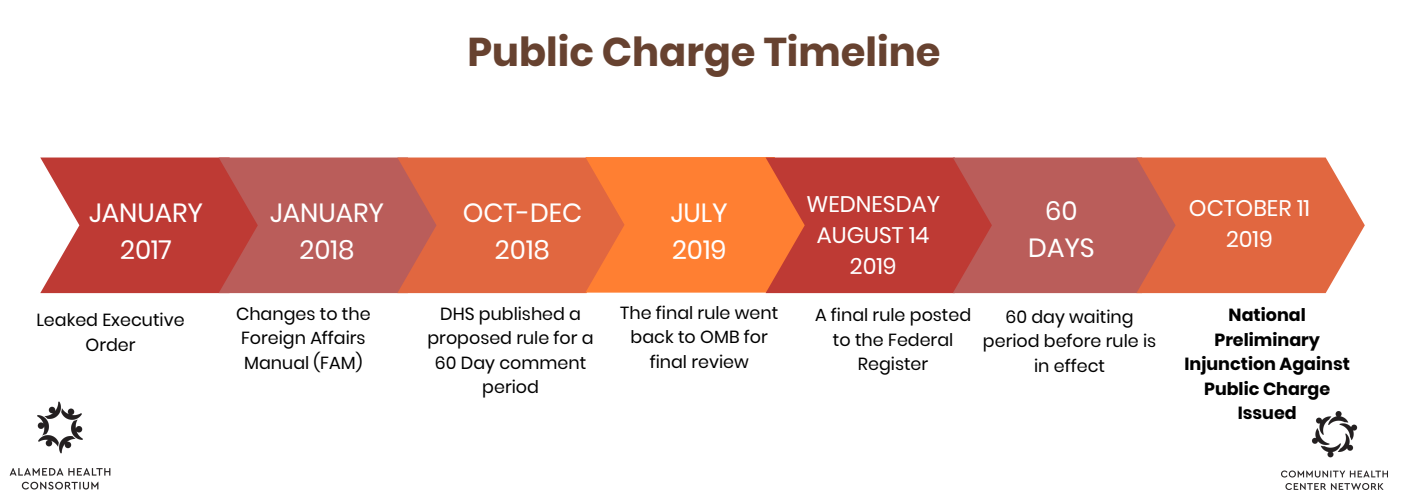
<style>
.page{position:relative;width:1407px;height:495px;background:#fff}
.page>*{position:absolute;margin:0;border:0;box-sizing:border-box;transform-origin:0 0}
.t1{font:700 40px "Poppins";color:#674230}
.t2{font:26.25px/36.8px "Poppins";color:#fff;text-align:center}
.t3{font:22.5px/31px "Poppins";color:#fff;text-align:center}
.t4{font:700 22.5px "Poppins";color:#fff}
.t5{font:17.5px/24.4px "Poppins";color:#000;text-align:center}
.t6{font:700 17.5px/24.4px "Poppins";color:#000;text-align:center}
</style>
<div class="page">
<img style="left:10px;top:401px;width:100px;height:88px">
<img style="left:1281px;top:411px;width:105px;height:78px">
<svg style="left:40px;top:157px;width:179px;height:136px;background:#c5504b"></svg>
<svg style="left:219px;top:157px;width:178px;height:136px;background:#ba5956"></svg>
<svg style="left:397px;top:157px;width:228px;height:136px;background:#dc6643"></svg>
<svg style="left:585px;top:157px;width:180px;height:135px;background:#fb7c33"></svg>
<svg style="left:765px;top:157px;width:187px;height:136px;background:#c54234"></svg>
<svg style="left:952px;top:157px;width:184px;height:136px;background:#ba5956"></svg>
<svg style="left:1136px;top:157px;width:228px;height:136px;background:#e07352"></svg>
<h1 class="t1" style="left:467px;top:24px;width:474px">Public Charge Timeline</h1>
<h2 class="t2" style="left:89px;top:194px;width:115px">JANUARY<br>2017</h2>
<h2 class="t2" style="left:270px;top:194px;width:115px">JANUARY<br>2018</h2>
<h2 class="t2" style="left:462px;top:194px;width:121px">OCT-DEC<br>2018</h2>
<h2 class="t2" style="left:670px;top:194px;width:59px;text-align:left">JULY<br>2019</h2>
<p class="t3" style="left:806px;top:188px;width:135px">WEDNESDAY<br>AUGUST 14<br>2019</p>
<h2 class="t2" style="left:1028px;top:192px;width:68px">60<br>DAYS</h2>
<p class="t3" style="left:1188px;top:192px;width:122px">OCTOBER 11<br>2019</p>
<p class="t5" style="left:36px;top:307px;width:150px">Leaked Executive<br>Order</p>
<p class="t5" style="left:236px;top:301px;width:136px;text-align:left">Changes to the<br>Foreign Affairs<br>Manual (FAM)</p>
<p class="t5" style="left:427px;top:301px;width:168px">DHS published a proposed rule for a<br>60 Day comment period</p>
<p class="t5" style="left:620px;top:300px;width:159px">The final rule went back to OMB for final review</p>
<p class="t5" style="left:815px;top:303px;width:158px">A final rule posted to the Federal<br>Register</p>
<p class="t5" style="left:982px;top:304px;width:175px">60 day waiting period before rule is in effect</p>
<p class="t6" style="left:1184px;top:303px;width:167px">National<br>Preliminary<br>Injunction Against<br>Public Charge<br>Issued</p>
<p class="t4" style="left:1213px;top:228px;width:56px">2020</p>
</div>
